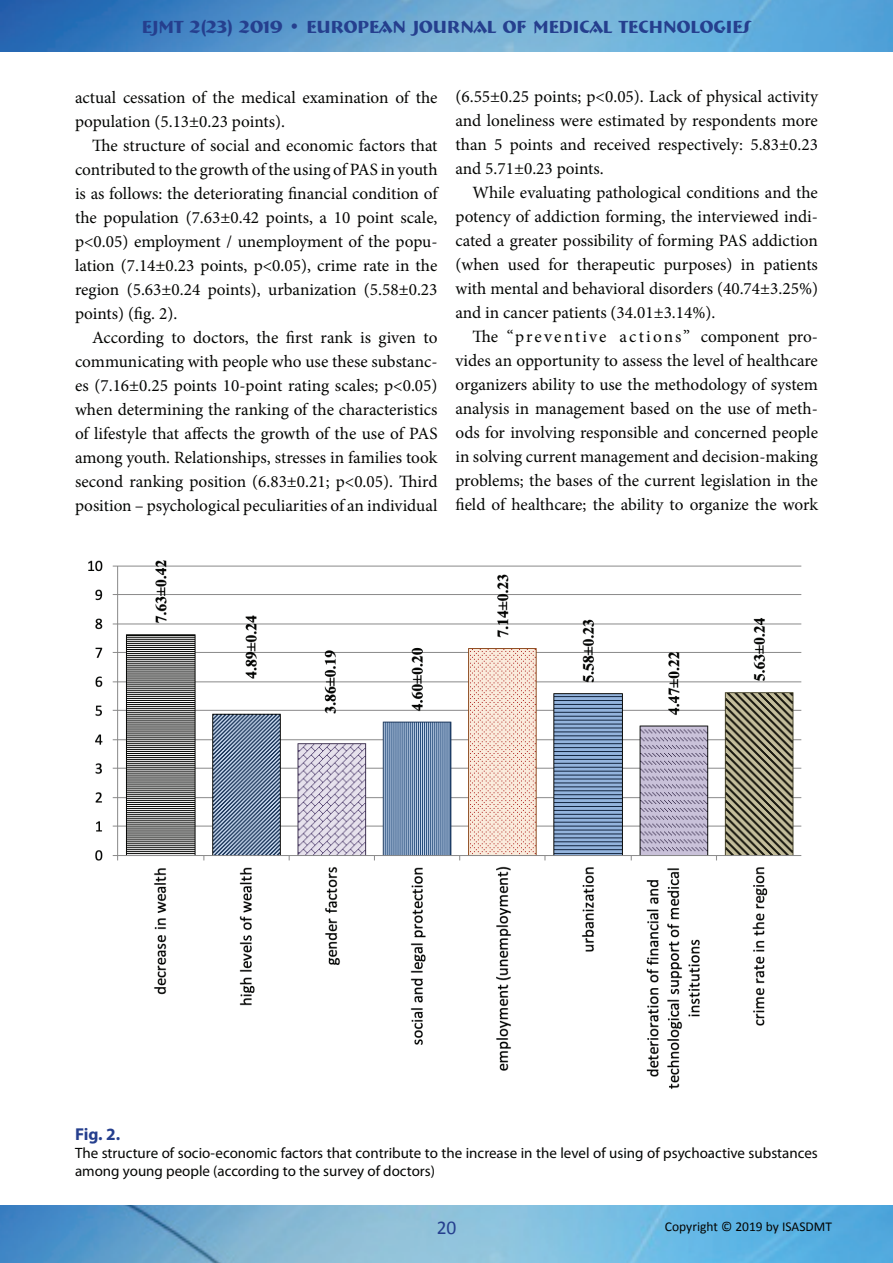
<style>
.page{position:relative;width:893px;height:1263px;background:#fff}
.page>*{position:absolute;margin:0;border:0;box-sizing:border-box;transform-origin:0 0}
.t1{font:19.5px "Calibri";color:#253f8e}
.t2{font:700 18px "Bremen BT";color:#253f8e}
.t3{font:17.25px/24px "Minion Pro";color:#040503;text-align:justify}
.t4{font:700 17.25px "Myriad Pro";color:#253f8e}
.t5{font:15px/18px "Myriad Pro";color:#040503}
.t6{font:13.5px "Calibri";color:#040503}
</style>
<div class="page">
<img style="left:0;top:0;width:893px;height:52px">
<img style="left:0;top:1205px;width:893px;height:58px">
<img style="left:88px;top:560px;width:714px;height:529px">
<p class="t2" style="left:142px;top:15px;width:611px">EJMT 2(23) 2019 • EUROPEAN JOURNAL OF MEDICAL TECHNOLOGIES</p>
<p class="t3" style="left:75px;top:85px;width:364px">actual cessation of the medical examination of the population (5.13±0.23 points).</p>
<p class="t3" style="left:75px;top:133px;width:364px;text-indent:17px">The structure of social and economic factors that contributed to the growth of the using of PAS in youth is as follows: the deteriorating financial condition of the population (7.63±0.42 points, a 10 point scale, p&lt;0.05) employment / unemployment of the popu&shy;lation (7.14±0.23 points, p&lt;0.05), crime rate in the region (5.63±0.24 points), urbanization (5.58±0.23 points) (fig. 2).</p>
<p class="t3" style="left:75px;top:325px;width:364px;text-indent:17px">According to doctors, the first rank is given to communicating with people who use these substanc&shy;es (7.16±0.25 points 10-point rating scales; p&lt;0.05) when determining the ranking of the characteristics of lifestyle that affects the growth of the use of PAS among youth. Relationships, stresses in families took second ranking position (6.83±0.21; p&lt;0.05). Third position – psychological peculiarities of an individual</p>
<p class="t3" style="left:455px;top:85px;width:364px">(6.55±0.25 points; p&lt;0.05). Lack of physical activity and loneliness were estimated by respondents more than 5 points and received respectively: 5.83±0.23 and 5.71±0.23 points.</p>
<p class="t3" style="left:455px;top:181px;width:364px;text-indent:17px">While evaluating pathological conditions and the potency of addiction forming, the interviewed indi&shy;cated a greater possibility of forming PAS addiction (when used for therapeutic purposes) in patients with mental and behavioral disorders (40.74±3.25%) and in cancer patients (34.01±3.14%).</p>
<p class="t3" style="left:455px;top:325px;width:364px;text-indent:17px">The “preventive actions” component pro&shy;vides an opportunity to assess the level of healthcare organizers ability to use the methodology of system analysis in management based on the use of meth&shy;ods for involving responsible and concerned people in solving current management and decision-making problems; the bases of the current legislation in the field of healthcare; the ability to organize the work</p>
<p class="t4" style="left:75px;top:1122px;width:47px">Fig. 2.</p>
<p class="t5" style="left:75px;top:1143px;width:744px">The structure of socio-economic factors that contribute to the increase in the level of using of psychoactive substances among young people (according to the survey of doctors)</p>
<p class="t1" style="left:437px;top:1215px;width:21px">20</p>
<p class="t6" style="left:665px;top:1218px;width:169px">Copyright © 2019 by ISASDMT</p>
</div>
